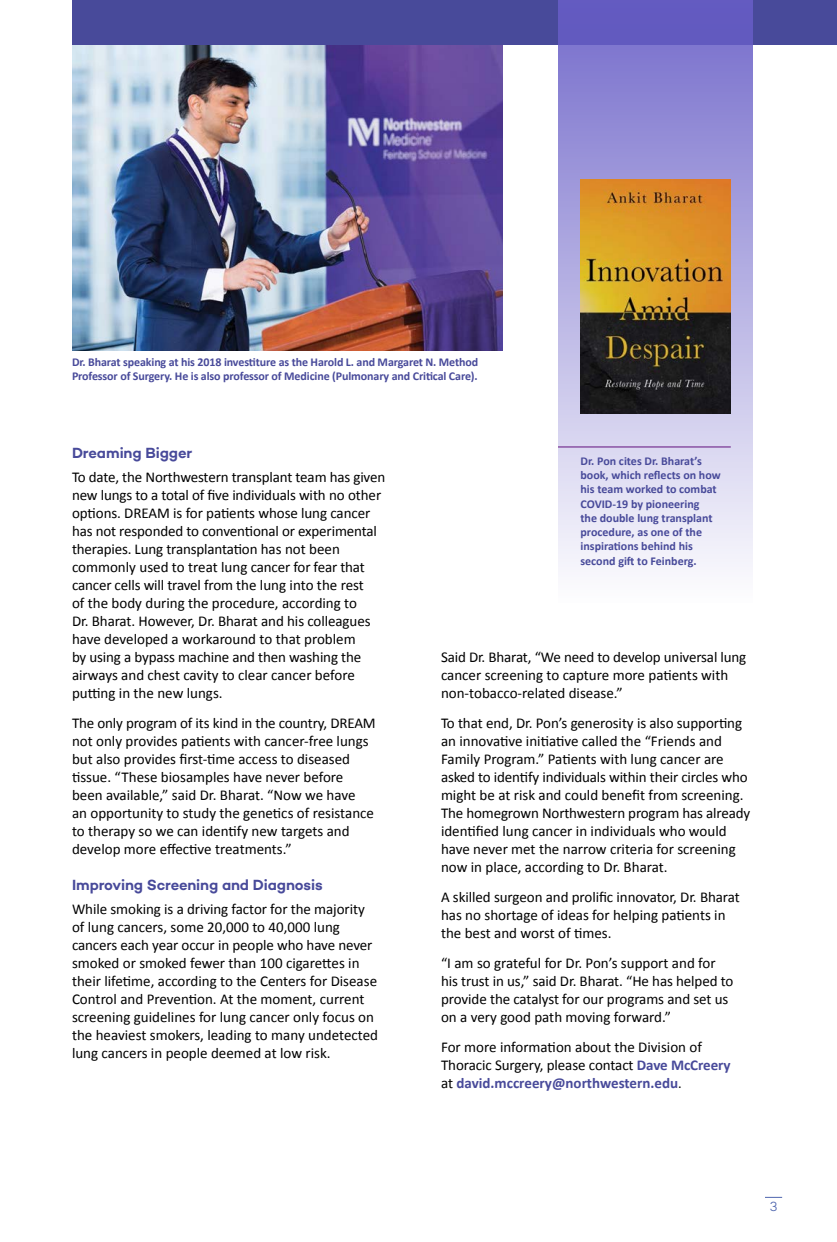
<style>
.page{position:relative;width:837px;height:1242px;background:#fff}
.page>*{position:absolute;margin:0;border:0;box-sizing:border-box;transform-origin:0 0}
.t1{font:15px/18px "Calibri";letter-spacing:-.005em;color:#000}
.t2{font:600 15px "Campton";letter-spacing:-.01em;color:#484a9a}
.t3{font:300 13.5px "Campton";color:#4f66af}
.t4{font:700 12px/14.2px "Calibri";letter-spacing:-.01em;color:#484a9a}
.s1{font-weight:700;color:#484a9a}
.s2{font-size:14.25px}
</style>
<div class="page">
<svg style="left:765px;top:1197px;width:17px;height:1px"></svg>
<img style="left:72px;top:45px;width:430px;height:306px">
<div style="left:72px;top:0;width:765px;height:45px;background:#484a9a"></div>
<svg style="left:558px;top:0;width:195px;height:567px;background:#b0abe0"></svg>
<img style="left:580px;top:180px;width:150px;height:234px">
<hr style="left:558px;top:446px;width:173px;height:2px;background:#6f2789">
<p class="t4" style="left:72px;top:355px;width:408px">Dr. Bharat speaking at his 2018 investiture as the Harold L. and Margaret N. Method<br>Professor of Surgery. He is also professor of Medicine (Pulmonary and Critical Care).</p>
<p class="t2" style="left:72px;top:444px;width:122px">Dreaming Bigger</p>
<p class="t1" style="left:72px;top:468px;width:315px">To date, the Northwestern transplant team has given new lungs to a total of five individuals with no other options. DREAM is for patients whose lung cancer has not responded to conventional or experimental therapies. Lung transplantation has not been commonly used to treat lung cancer for fear that cancer cells will travel from the lung into the rest<br>of the body during the procedure, according to<br>Dr. Bharat. However, Dr. Bharat and his colleagues have developed a workaround to that problem<br>by using a bypass machine and then washing the airways and chest cavity to clear cancer before putting in the new lungs.</p>
<p class="t1" style="left:72px;top:714px;width:305px">The only program of its kind in the country, DREAM not only provides patients with cancer-free lungs but also provides first-time access to diseased tissue. “These biosamples have never before been available,” said Dr. Bharat. “Now we have<br>an opportunity to study the genetics of resistance to therapy so we can identify new targets and develop more effective treatments.”</p>
<p class="t2" style="left:72px;top:876px;width:252px">Improving Screening and Diagnosis</p>
<p class="t1" style="left:72px;top:900px;width:308px">While smoking is a driving factor for the majority of lung cancers, some 20,000 to 40,000 lung cancers each year occur in people who have never smoked or smoked fewer than 100 cigarettes in their lifetime, according to the Centers for Disease Control and Prevention. At the moment, current screening guidelines for lung cancer only focus on the heaviest smokers, leading to many undetected lung cancers in people deemed at low risk.</p>
<p class="t4" style="left:580px;top:454px;width:142px">Dr. Pon cites Dr. Bharat’s book, which reflects on how his team worked to combat<br>COVID-19 by pioneering<br>the double lung transplant procedure, as one of the inspirations behind his second gift to Feinberg.</p>
<p class="t1" style="left:441px;top:648px;width:307px">Said Dr. Bharat, “We need to develop universal lung cancer screening to capture more patients with non-tobacco-related disease.”</p>
<p class="t1" style="left:441px;top:714px;width:311px">To that end, Dr. Pon’s generosity is also supporting an innovative initiative called the “Friends and Family Program.” Patients with lung cancer are asked to identify individuals within their circles who might be at risk and could benefit from screening.<br>The homegrown Northwestern program has already identified lung cancer in individuals who would have never met the narrow criteria for screening now in place, according to Dr. Bharat.</p>
<p class="t1" style="left:441px;top:888px;width:300px">A skilled surgeon and prolific innovator, Dr. Bharat has no shortage of ideas for helping patients in the best and worst of times.</p>
<p class="t1" style="left:441px;top:954px;width:294px">“I am so grateful for Dr. Pon’s support and for his trust in us,” said Dr. Bharat. “He has helped to provide the catalyst for our programs and set us on a very good path moving forward.”</p>
<p class="t1" style="left:441px;top:1038px;width:291px">For more information about the Division of<br>Thoracic Surgery, please contact <span class="s1">Dave McCreery </span>at <span class="s1">david.mccreery@northwestern.edu</span><span class="s2">.</span></p>
<p class="t3" style="left:770px;top:1198px;width:9px">3</p>
</div>
